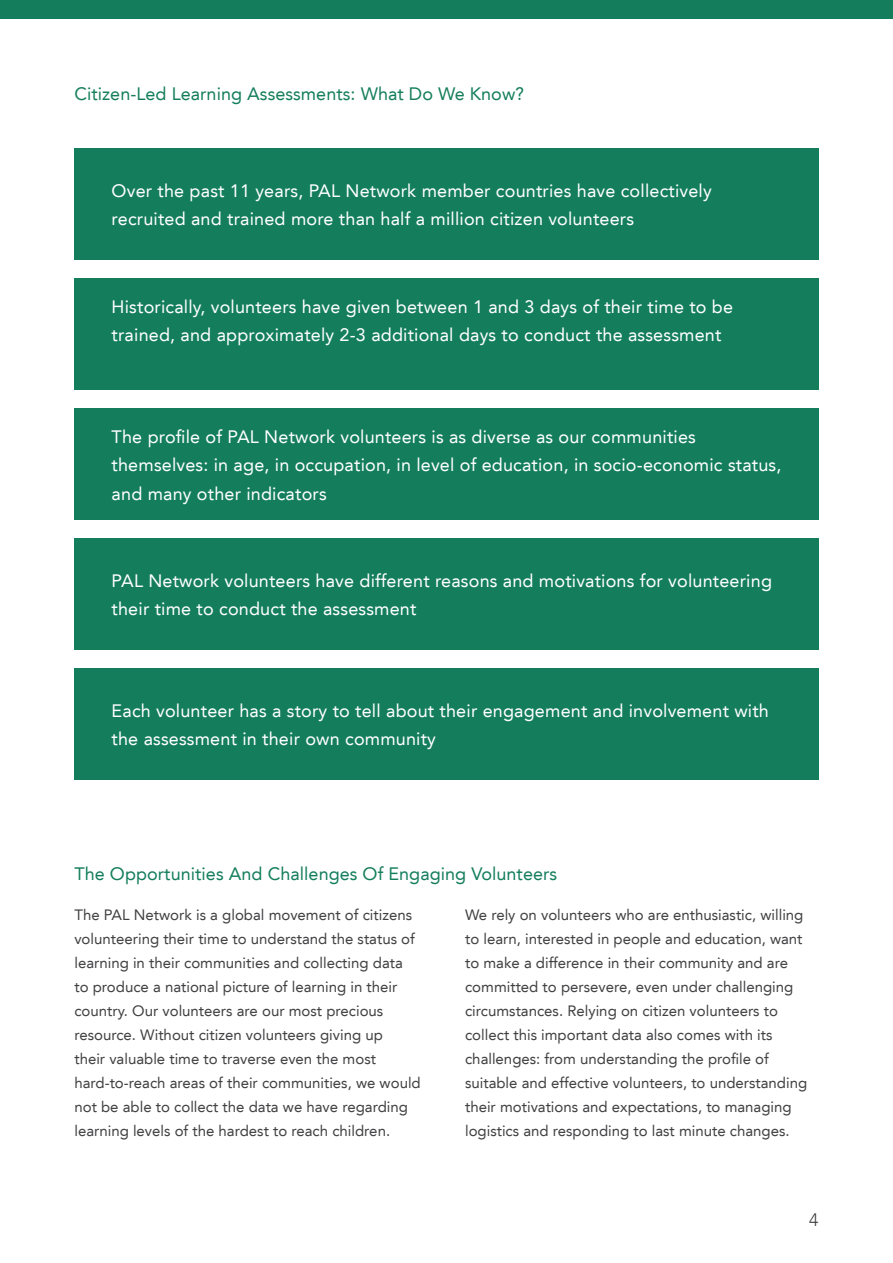
<style>
.page{position:relative;width:893px;height:1263px;background:#fff}
.page>*{position:absolute;margin:0;border:0;box-sizing:border-box;transform-origin:0 0}
.t1{font:18px/28.5px "Avenir LT";letter-spacing:.01em;color:#fff}
.t2{font:18px "Avenir LT";letter-spacing:.005em;color:#147e5c}
.t3{font:300 18px "Avenir LT";color:#414042}
.t4{font:15px/24px "Avenir LT";color:#414042}
</style>
<div class="page">
<div style="left:74px;top:149px;width:745px;height:111px;background:#147e5c"></div>
<div style="left:74px;top:279px;width:745px;height:111px;background:#147e5c"></div>
<div style="left:74px;top:409px;width:745px;height:111px;background:#147e5c"></div>
<div style="left:74px;top:539px;width:745px;height:111px;background:#147e5c"></div>
<div style="left:74px;top:669px;width:745px;height:111px;background:#147e5c"></div>
<div style="left:0;top:0;width:893px;height:19px;background:#147e5c"></div>
<p class="t2" style="left:74px;top:83px;width:451px">Citizen-Led Learning Assessments: What Do We Know?</p>
<p class="t1" style="left:112px;top:176px;width:602px">Over the past 11 years, PAL Network member countries have collectively recruited and trained more than half a million citizen volunteers</p>
<p class="t1" style="left:112px;top:292px;width:623px">Historically, volunteers have given between 1 and 3 days of their time to be trained, and approximately 2-3 additional days to conduct the assessment</p>
<p class="t1" style="left:112px;top:422px;width:671px">The profile of PAL Network volunteers is as diverse as our communities themselves: in age, in occupation, in level of education, in socio-economic status, and many other indicators</p>
<p class="t1" style="left:112px;top:566px;width:662px">PAL Network volunteers have different reasons and motivations for volunteering their time to conduct the assessment</p>
<p class="t1" style="left:112px;top:696px;width:659px">Each volunteer has a story to tell about their engagement and involvement with the assessment in their own community</p>
<p class="t2" style="left:74px;top:863px;width:484px">The Opportunities And Challenges Of Engaging Volunteers</p>
<p class="t4" style="left:74px;top:903px;width:348px">The PAL Network is a global movement of citizens volunteering their time to understand the status of learning in their communities and collecting data to produce a national picture of learning in their country. Our volunteers are our most precious resource. Without citizen volunteers giving up<br>their valuable time to traverse even the most hard‑to‑reach areas of their communities, we would not be able to collect the data we have regarding learning levels of the hardest to reach children.</p>
<p class="t4" style="left:465px;top:903px;width:344px">We rely on volunteers who are enthusiastic, willing to learn, interested in people and education, want to make a difference in their community and are committed to persevere, even under challenging circumstances. Relying on citizen volunteers to collect this important data also comes with its challenges: from understanding the profile of suitable and effective volunteers, to understanding their motivations and expectations, to managing logistics and responding to last minute changes.</p>
<p class="t3" style="left:809px;top:1209px;width:11px">4</p>
</div>
